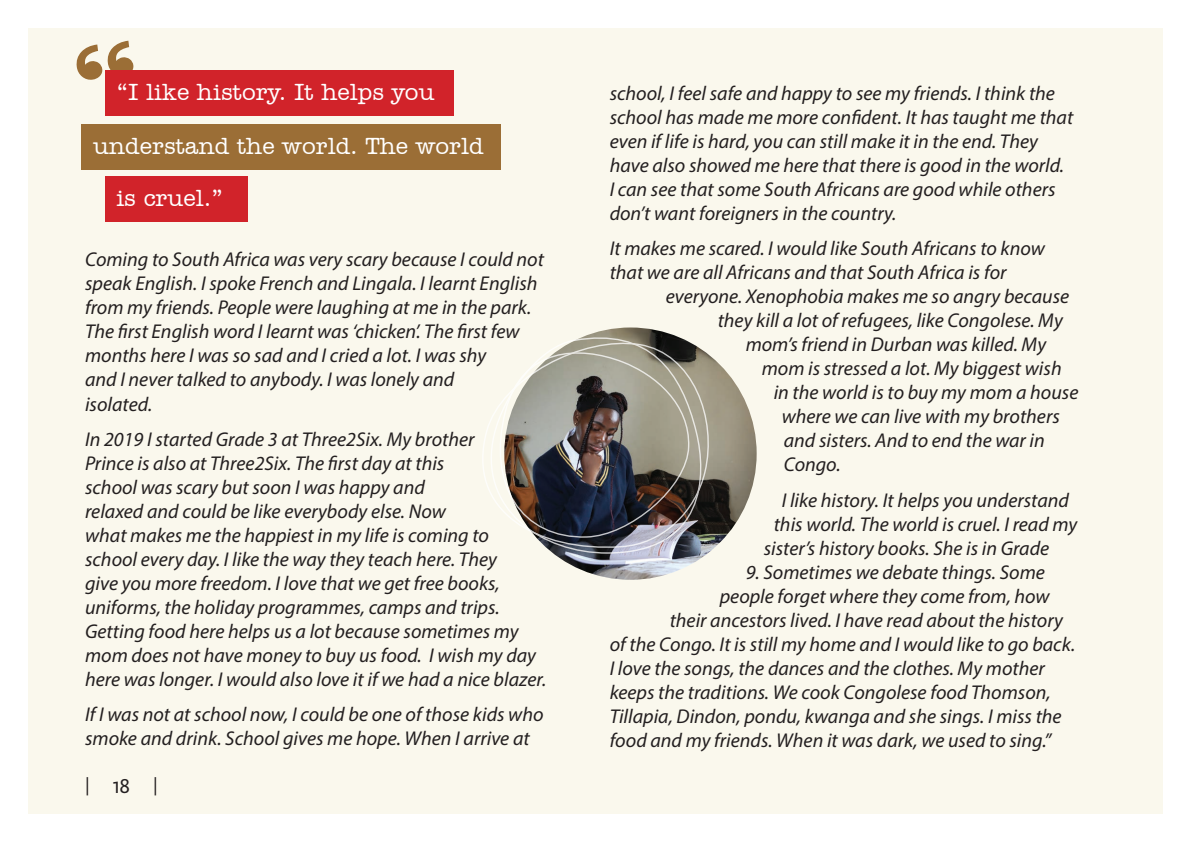
<style>
.page{position:relative;width:1191px;height:842px;background:#fff}
.page>*{position:absolute;margin:0;border:0;box-sizing:border-box;transform-origin:0 0}
.t1{font:500 24px "Amer Typewriter IT Cby BT";color:#fff}
.t2{font:italic 20px/24px "Myriad Pro";color:#231f20}
.t3{font:20px "Lemon Sans Next";color:#231f20}
</style>
<div class="page">
<div style="left:29px;top:28px;width:1133px;height:786px;background:#faf8ed"></div>
<div style="left:105px;top:176px;width:143px;height:45px;background:#d1232a"></div>
<div style="left:82px;top:124px;width:419px;height:46px;background:#9b6e36"></div>
<svg style="left:76px;top:41px;width:58px;height:39px"></svg>
<div style="left:105px;top:70px;width:349px;height:46px;background:#d1232a"></div>
<img style="left:504px;top:327px;width:252px;height:253px;border-radius:126px">
<img style="left:482px;top:335px;width:229px;height:219px">
<p class="t1" style="left:116px;top:77px;width:320px">“I like history. It helps you</p>
<p class="t1" style="left:93px;top:131px;width:392px">understand the world. The world</p>
<p class="t1" style="left:116px;top:183px;width:108px">is cruel.”</p>
<p class="t2" style="left:85px;top:247px;width:460px">Coming to South Africa was very scary because I could not speak English. I spoke French and Lingala. I learnt English from my friends. People were laughing at me in the park.<br>The first English word I learnt was ‘chicken’. The first few months here I was so sad and I cried a lot. I was shy<br>and I never talked to anybody. I was lonely and<br>isolated.</p>
<p class="t2" style="left:85px;top:427px;width:463px">In 2019 I started Grade 3 at Three2Six. My brother<br>Prince is also at Three2Six. The first day at this<br>school was scary but soon I was happy and<br>relaxed and could be like everybody else. Now<br>what makes me the happiest in my life is coming to<br>school every day. I like the way they teach here. They<br>give you more freedom. I love that we get free books, uniforms, the holiday programmes, camps and trips.<br>Getting food here helps us a lot because sometimes my mom does not have money to buy us food. I wish my day here was longer. I would also love it if we had a nice blazer.</p>
<p class="t2" style="left:85px;top:702px;width:460px">If I was not at school now, I could be one of those kids who smoke and drink. School gives me hope. When I arrive at</p>
<p class="t3" style="left:85px;top:774px;width:74px">| 18 |</p>
<p class="t2" style="left:609px;top:81px;width:465px">school, I feel safe and happy to see my friends. I think the school has made me more confident. It has taught me that even if life is hard, you can still make it in the end. They have also showed me here that there is good in the world.<br>I can see that some South Africans are good while others don’t want foreigners in the country.</p>
<p class="t2" style="left:609px;top:236px;width:437px">It makes me scared. I would like South Africans to know that we are all Africans and that South Africa is for</p>
<p class="t2" style="left:665px;top:284px;width:405px">everyone. Xenophobia makes me so angry because</p>
<p class="t2" style="left:717px;top:308px;width:346px">they kill a lot of refugees, like Congolese. My</p>
<p class="t2" style="left:745px;top:332px;width:302px">mom’s friend in Durban was killed. My</p>
<p class="t2" style="left:761px;top:356px;width:301px">mom is stressed a lot. My biggest wish</p>
<p class="t2" style="left:773px;top:380px;width:306px">in the world is to buy my mom a house</p>
<p class="t2" style="left:781px;top:404px;width:280px">where we can live with my brothers</p>
<p class="t2" style="left:783px;top:428px;width:263px">and sisters. And to end the war in</p>
<p class="t2" style="left:783px;top:452px;width:58px">Congo.</p>
<p class="t2" style="left:781px;top:488px;width:289px">I like history. It helps you understand</p>
<p class="t2" style="left:773px;top:512px;width:305px">this world. The world is cruel. I read my</p>
<p class="t2" style="left:763px;top:536px;width:287px">sister’s history books. She is in Grade</p>
<p class="t2" style="left:745px;top:560px;width:301px">9. Sometimes we debate things. Some</p>
<p class="t2" style="left:719px;top:584px;width:331px">people forget where they come from, how</p>
<p class="t2" style="left:669px;top:608px;width:395px">their ancestors lived. I have read about the history</p>
<p class="t2" style="left:609px;top:632px;width:467px">of the Congo. It is still my home and I would like to go back.</p>
<p class="t2" style="left:609px;top:656px;width:436px">I love the songs, the dances and the clothes. My mother</p>
<p class="t2" style="left:609px;top:680px;width:442px">keeps the traditions. We cook Congolese food Thomson,</p>
<p class="t2" style="left:609px;top:704px;width:453px">Tillapia, Dindon, pondu, kwanga and she sings. I miss the</p>
<p class="t2" style="left:609px;top:728px;width:443px">food and my friends. When it was dark, we used to sing.”</p>
</div>
